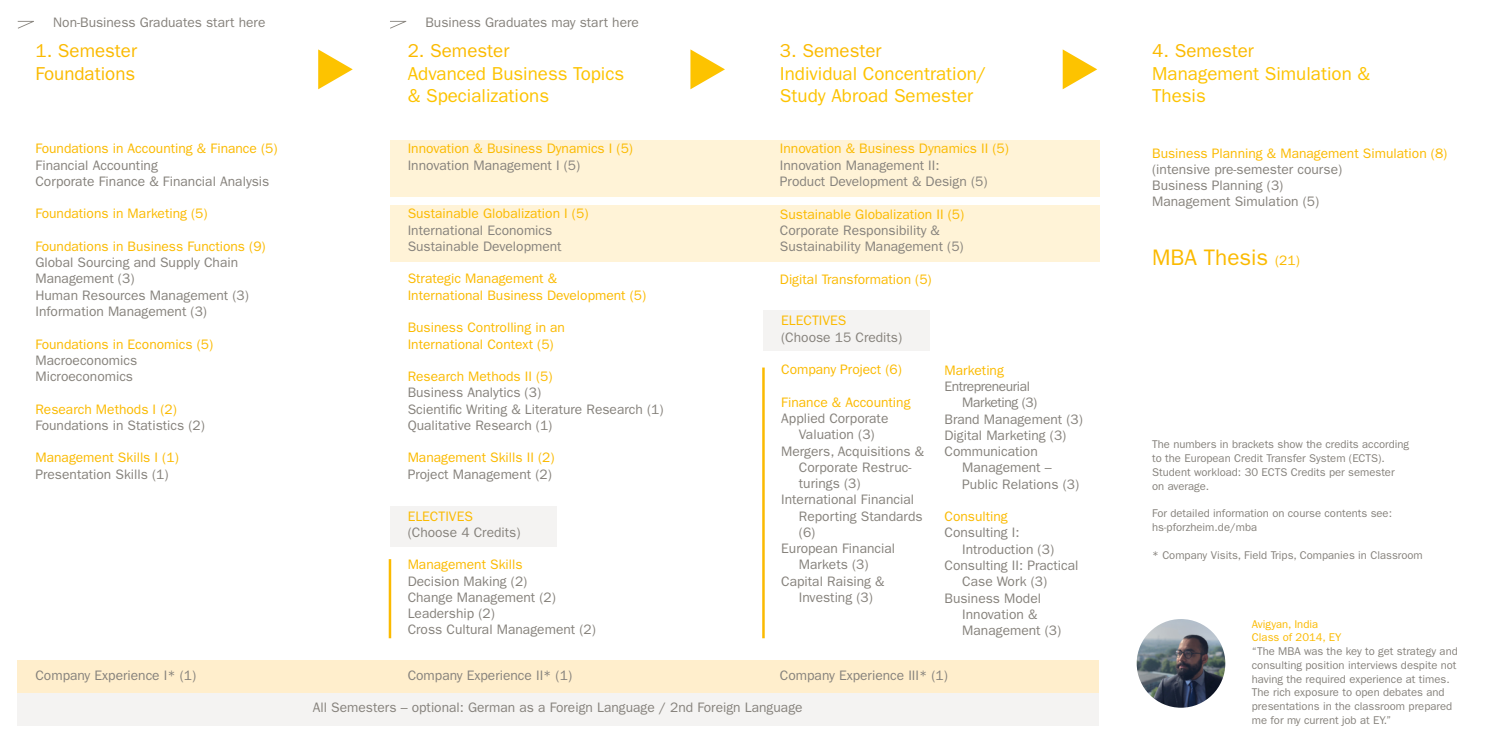
<style>
.page{position:relative;width:1489px;height:745px;background:#fff}
.page>*{position:absolute;margin:0;border:0;box-sizing:border-box;transform-origin:0 0}
.t1{font:22.5px "ITC Franklin Gothic Std";color:#fbba00}
.t2{font:18.75px/22.5px "ITC Franklin Gothic Std";color:#fdc300}
.t3{font:18.75px/22.5px "ITC Franklin Gothic Std";color:#fbba00}
.t4{font:13.75px/16.2px "ITC Franklin Gothic Std";color:#86827c}
.t5{font:13.75px/16.2px "ITC Franklin Gothic Std";color:#fbba00}
.t6{font:13.75px "ITC Franklin Gothic Std";letter-spacing:-.03em;color:#86827c}
.t7{font:11.25px/13.8px "ITC Franklin Gothic Std";color:#86827c}
.t8{font:11.25px/13.8px "ITC Franklin Gothic Std";color:#fbba00}
.s1{font-size:13.75px}
</style>
<div class="page">
<div style="left:390px;top:505px;width:166px;height:41px;background:#f4f3f2"></div>
<div style="left:18px;top:660px;width:1080px;height:32px;background:#fec"></div>
<div style="left:18px;top:692px;width:1080px;height:33px;background:#f4f3f2"></div>
<div style="left:763px;top:310px;width:166px;height:41px;background:#f4f3f2"></div>
<div style="left:390px;top:140px;width:708px;height:56px;background:#fff3d7"></div>
<div style="left:390px;top:205px;width:708px;height:56px;background:#fff3d7"></div>
<svg style="left:18px;top:21px;width:16px;height:8px"></svg>
<svg style="left:390px;top:21px;width:16px;height:8px"></svg>
<hr style="left:389px;top:558px;width:2px;height:80px;background:#fbba00">
<hr style="left:762px;top:367px;width:2px;height:271px;background:#fbba00">
<svg style="left:318px;top:49px;width:35px;height:40px"></svg>
<svg style="left:690px;top:49px;width:35px;height:40px"></svg>
<svg style="left:1062px;top:49px;width:35px;height:40px"></svg>
<img style="left:1136px;top:618px;width:89px;height:89px;border-radius:44px">
<p class="t4" style="left:53px;top:14px;width:214px">Non-Business Graduates start here</p>
<p class="t4" style="left:425px;top:14px;width:215px">Business Graduates may start here</p>
<h2 class="t3" style="left:35px;top:40px;width:103px">1. Semester<br>Foundations</h2>
<h2 class="t3" style="left:407px;top:40px;width:103px">2. Semester</h2>
<h2 class="t2" style="left:407px;top:62px;width:218px">Advanced Business Topics &amp; Specializations</h2>
<p class="t5" style="left:35px;top:140px;width:244px">Foundations in Accounting &amp; Finance (5)</p>
<p class="t4" style="left:35px;top:157px;width:235px">Financial Accounting<br>Corporate Finance &amp; Financial Analysis</p>
<p class="t5" style="left:35px;top:205px;width:174px">Foundations in Marketing (5)</p>
<p class="t5" style="left:35px;top:238px;width:232px">Foundations in Business Functions (9)</p>
<p class="t4" style="left:35px;top:254px;width:215px">Global Sourcing and Supply Chain<br>Management (3)<br>Human Resources Management (3)<br>Information Management (3)</p>
<p class="t5" style="left:35px;top:335px;width:179px">Foundations in Economics (5)</p>
<p class="t4" style="left:35px;top:352px;width:103px">Macroeconomics<br>Microeconomics</p>
<p class="t5" style="left:35px;top:400px;width:143px">Research Methods I (2)</p>
<p class="t4" style="left:35px;top:417px;width:171px">Foundations in Statistics (2)</p>
<p class="t5" style="left:35px;top:449px;width:145px">Management Skills I (1)</p>
<p class="t4" style="left:35px;top:465px;width:135px">Presentation Skills (1)</p>
<p class="t5" style="left:407px;top:140px;width:227px">Innovation &amp; Business Dynamics I (5)</p>
<p class="t4" style="left:407px;top:157px;width:174px">Innovation Management I (5)</p>
<p class="t5" style="left:407px;top:205px;width:182px">Sustainable Globalization I (5)</p>
<p class="t4" style="left:407px;top:222px;width:155px">International Economics<br>Sustainable Development</p>
<p class="t5" style="left:407px;top:270px;width:240px">Strategic Management &amp;<br>International Business Development (5)</p>
<p class="t5" style="left:407px;top:319px;width:159px">Business Controlling in an<br>International Context (5)</p>
<p class="t5" style="left:407px;top:368px;width:146px">Research Methods II (5)</p>
<p class="t4" style="left:407px;top:384px;width:257px">Business Analytics (3)<br>Scientific Writing &amp; Literature Research (1)<br>Qualitative Research (1)</p>
<p class="t5" style="left:407px;top:449px;width:148px">Management Skills II (2)</p>
<p class="t4" style="left:407px;top:465px;width:146px">Project Management (2)</p>
<p class="t5" style="left:407px;top:507px;width:67px">ELECTIVES</p>
<p class="t4" style="left:407px;top:523px;width:114px">(Choose 4 Credits)</p>
<p class="t5" style="left:407px;top:556px;width:116px">Management Skills</p>
<p class="t4" style="left:407px;top:572px;width:190px">Decision Making (2)<br>Change Management (2)<br>Leadership (2)<br>Cross Cultural Management (2)</p>
<h2 class="t3" style="left:780px;top:40px;width:103px">3. Semester</h2>
<h2 class="t2" style="left:780px;top:62px;width:208px">Individual Concentration/<br>Study Abroad Semester</h2>
<p class="t5" style="left:780px;top:141px;width:230px">Innovation &amp; Business Dynamics II (5)</p>
<p class="t4" style="left:780px;top:157px;width:209px">Innovation Management II:<br>Product Development &amp; Design (5)</p>
<p class="t5" style="left:780px;top:206px;width:186px">Sustainable Globalization II (5)</p>
<p class="t4" style="left:780px;top:222px;width:185px">Corporate Responsibility &amp;<br>Sustainability Management (5)</p>
<p class="t5" style="left:780px;top:271px;width:153px">Digital Transformation (5)</p>
<p class="t5" style="left:781px;top:312px;width:67px">ELECTIVES</p>
<p class="t4" style="left:781px;top:329px;width:122px">(Choose 15 Credits)</p>
<p class="t5" style="left:781px;top:361px;width:122px">Company Project (6)</p>
<p class="t5" style="left:781px;top:394px;width:131px">Finance &amp; Accounting</p>
<p class="t4" style="left:781px;top:410px;width:109px">Applied Corporate</p>
<p class="t4" style="left:798px;top:426px;width:77px">Valuation (3)</p>
<p class="t4" style="left:781px;top:442px;width:144px">Mergers, Acquisitions &amp;</p>
<p class="t4" style="left:798px;top:459px;width:114px">Corporate Restruc-</p>
<p class="t4" style="left:798px;top:475px;width:63px">turings (3)</p>
<p class="t4" style="left:781px;top:491px;width:134px">International Financial</p>
<p class="t4" style="left:798px;top:507px;width:125px">Reporting Standards</p>
<p class="t4" style="left:798px;top:524px;width:18px">(6)</p>
<p class="t4" style="left:781px;top:540px;width:115px">European Financial</p>
<p class="t4" style="left:798px;top:556px;width:71px">Markets (3)</p>
<p class="t4" style="left:781px;top:572px;width:105px">Capital Raising &amp;</p>
<p class="t4" style="left:798px;top:589px;width:75px">Investing (3)</p>
<p class="t5" style="left:944px;top:362px;width:61px">Marketing</p>
<p class="t6" style="left:944px;top:378px;width:87px">Entrepreneurial</p>
<p class="t6" style="left:962px;top:394px;width:77px">Marketing (3)</p>
<p class="t4" style="left:944px;top:410px;width:140px">Brand Management (3)</p>
<p class="t4" style="left:944px;top:427px;width:123px">Digital Marketing (3)</p>
<p class="t4" style="left:944px;top:443px;width:95px">Communication</p>
<p class="t4" style="left:962px;top:459px;width:91px">Management –</p>
<p class="t4" style="left:962px;top:475px;width:118px">Public Relations (3)</p>
<p class="t5" style="left:944px;top:508px;width:65px">Consulting</p>
<p class="t4" style="left:944px;top:524px;width:77px">Consulting I:</p>
<p class="t4" style="left:962px;top:540px;width:93px">Introduction (3)</p>
<p class="t4" style="left:944px;top:557px;width:135px">Consulting II: Practical</p>
<p class="t4" style="left:962px;top:573px;width:86px">Case Work (3)</p>
<p class="t4" style="left:944px;top:589px;width:98px">Business Model</p>
<p class="t4" style="left:962px;top:605px;width:77px">Innovation &amp;</p>
<p class="t4" style="left:962px;top:622px;width:101px">Management (3)</p>
<p class="t4" style="left:35px;top:666px;width:162px">Company Experience I* (1)</p>
<p class="t4" style="left:407px;top:666px;width:166px">Company Experience II* (1)</p>
<p class="t4" style="left:780px;top:666px;width:169px">Company Experience III* (1)</p>
<p class="t4" style="left:313px;top:699px;width:491px">All Semesters – optional: German as a Foreign Language / 2nd Foreign Language</p>
<h2 class="t3" style="left:1152px;top:40px;width:103px">4. Semester</h2>
<h2 class="t2" style="left:1152px;top:62px;width:219px">Management Simulation &amp;<br>Thesis</h2>
<p class="t5" style="left:1152px;top:145px;width:297px">Business Planning &amp; Management Simulation (8)</p>
<p class="t4" style="left:1152px;top:161px;width:191px">(intensive pre-semester course)<br>Business Planning (3)<br>Management Simulation (5)</p>
<h1 class="t1" style="left:1152px;top:244px;width:149px">MBA Thesis <span class="s1">(21)</span></h1>
<p class="t7" style="left:1152px;top:437px;width:258px">The numbers in brackets show the credits according to the European Credit Transfer System (ECTS).<br>Student workload: 30 ECTS Credits per semester on average.</p>
<p class="t7" style="left:1152px;top:506px;width:241px">For detailed information on course contents see: hs-pforzheim.de/mba</p>
<p class="t7" style="left:1152px;top:547px;width:272px">* Company Visits, Field Trips, Companies in Classroom</p>
<p class="t8" style="left:1251px;top:616px;width:91px">Avigyan, India<br>Class of 2014, EY</p>
<p class="t7" style="left:1251px;top:644px;width:207px">“The MBA was the key to get strategy and consulting position interviews despite not having the required experience at times.<br>The rich exposure to open debates and presentations in the classroom prepared me for my current job at EY.”</p>
</div>
